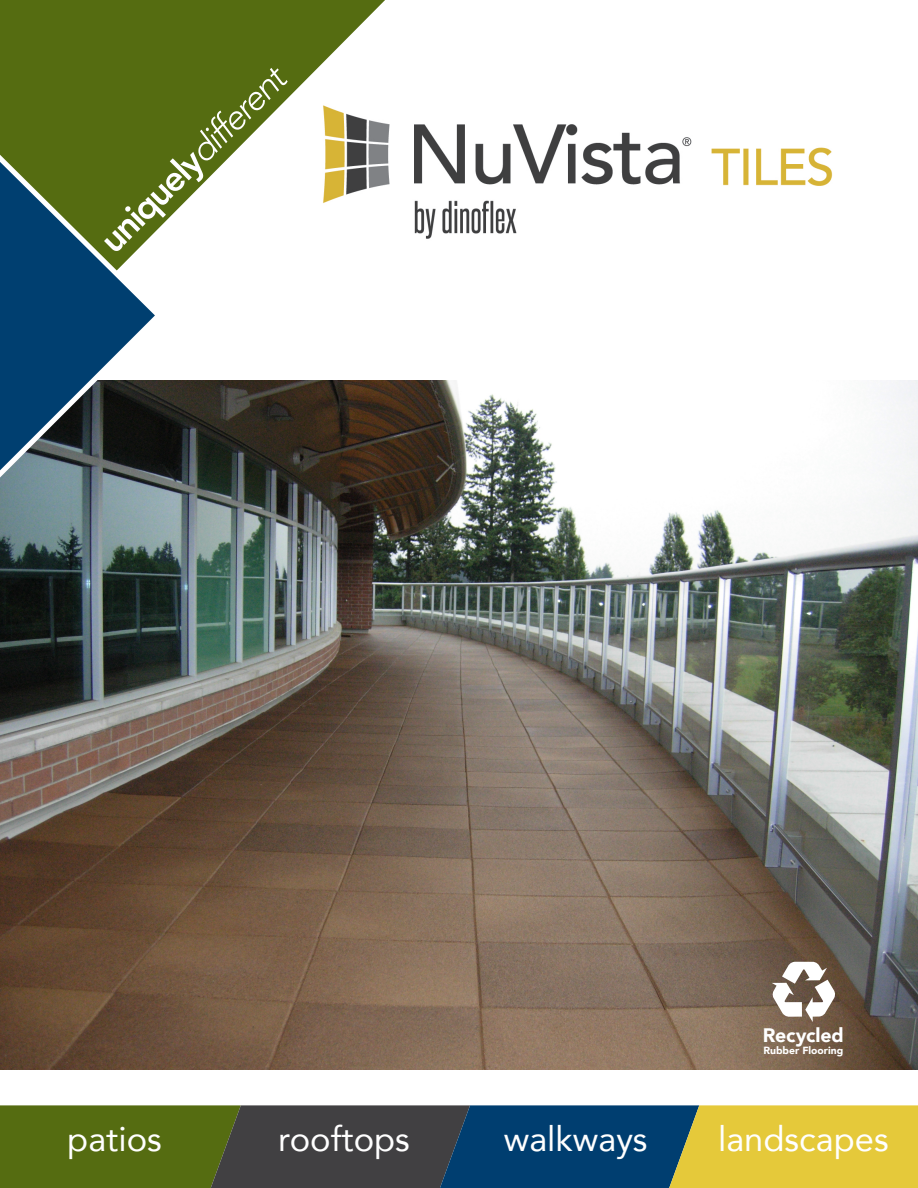
<style>
.page{position:relative;width:918px;height:1188px;background:#fff}
.page>*{position:absolute;margin:0;border:0;box-sizing:border-box;transform-origin:0 0}
.t1{font:italic 300 35.55px "Avenir";color:#fff}
.t2{font:34.5px "Avenir";color:#fff}
.t3{font:900 19.5px "Avenir";letter-spacing:-.01em;color:#fff}
.t4{font:900 10.35px "Avenir";color:#fff}
.s1{font-weight:800;font-style:normal}
</style>
<div class="page">
<img style="left:0;top:380px;width:918px;height:689px">
<svg style="left:0;top:1105px;width:918px;height:83px;background:#606d40"></svg>
<svg style="left:772px;top:962px;width:64px;height:60px"></svg>
<svg style="left:0;top:0;width:417px;height:420px"></svg>
<svg style="left:0;top:130px;width:166px;height:372px;background:#456561"></svg>
<img style="left:308px;top:92px;width:525px;height:167px">
<p class="t1" style="left:91px;top:231px;width:247px;rotate:-45deg"><span class="s1">uniquely</span>different</p>
<p class="t3" style="left:763px;top:1018px;width:82px">Recycled</p>
<p class="t4" style="left:763px;top:1042px;width:81px">Rubber Flooring</p>
<p class="t2" style="left:67px;top:1112px;width:96px">patios</p>
<p class="t2" style="left:278px;top:1112px;width:133px">rooftops</p>
<p class="t2" style="left:504px;top:1112px;width:145px">walkways</p>
<p class="t2" style="left:718px;top:1112px;width:172px">landscapes</p>
</div>
